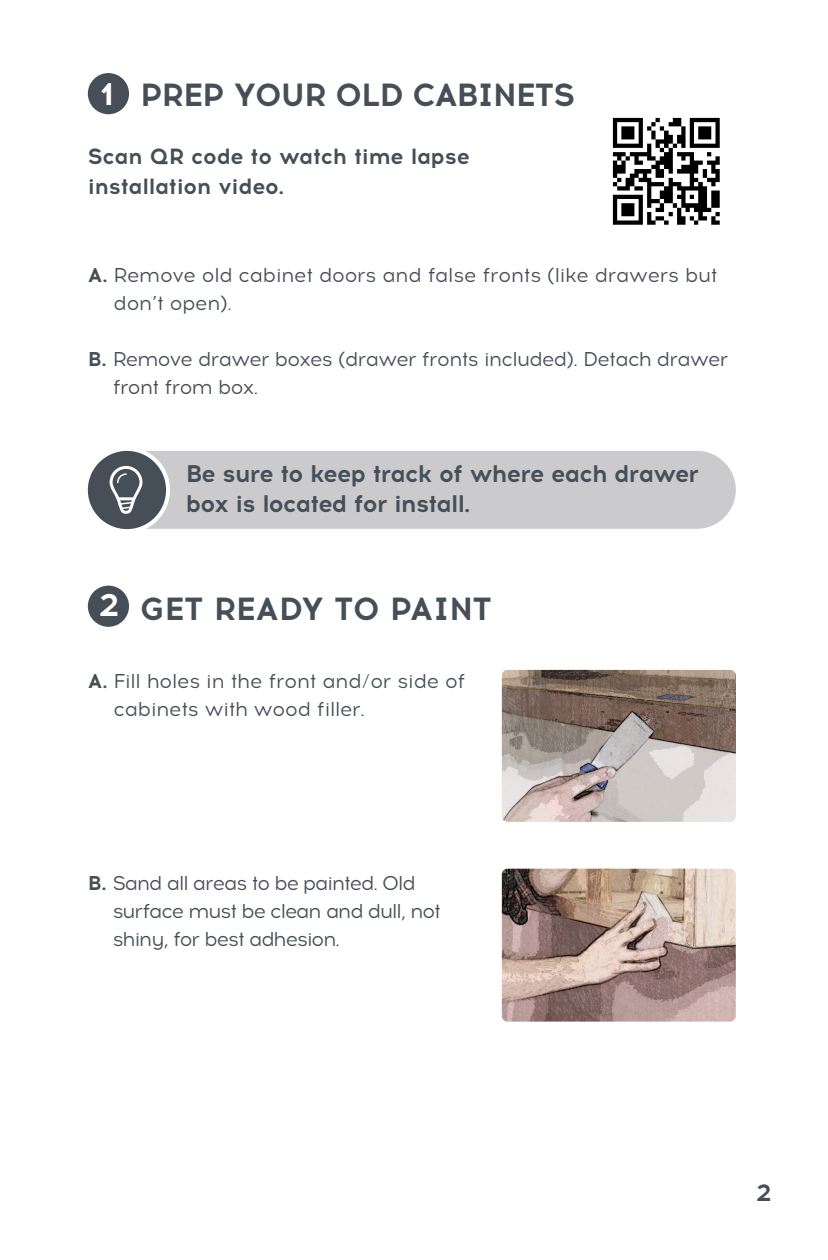
<style>
.page{position:relative;width:828px;height:1260px;background:#fff}
.page>*{position:absolute;margin:0;border:0;box-sizing:border-box;transform-origin:0 0}
.t1{font:700 32px "Acrom";letter-spacing:-.03em;color:#464f57}
.t2{font:700 32px "Acrom";letter-spacing:-.01em;color:#464f57}
.t3{font:700 32px "Acrom";color:#fff}
.t4{font:700 24px/30px "Acrom";letter-spacing:-.03em;color:#464f57}
.t5{font:700 22px/30px "Acrom";letter-spacing:-.01em;color:#464f57}
.t6{font:20px/28px "Acrom";letter-spacing:-.01em;color:#464f57}
.t7{font:20px/28px "Acrom";letter-spacing:-.05em;color:#464f57}
.t8{font:20px/28px "Acrom";letter-spacing:-.03em;color:#464f57}
.s1{font-weight:700}
</style>
<div class="page">
<img style="left:612px;top:117px;width:108px;height:108px">
<div style="left:88px;top:73px;width:41px;height:41px;background:#464f57;border-radius:50%"></div>
<div style="left:88px;top:586px;width:41px;height:41px;background:#464f57;border-radius:50%"></div>
<img style="left:502px;top:670px;width:234px;height:152px">
<img style="left:502px;top:869px;width:234px;height:153px">
<div style="left:88px;top:451px;width:648px;height:78px;background:#cbcacd;border-radius:39px"></div>
<div style="left:86px;top:449px;width:82px;height:82px;background:#464f57;border-radius:50%"></div>
<div style="left:84px;top:447px;width:86px;height:86px;border:4px solid #fff;border-radius:50%"></div>
<svg style="left:110px;top:466px;width:32px;height:48px"></svg>
<p class="t3" style="left:100px;top:71px;width:16px">1</p>
<p class="t1" style="left:140px;top:72px;width:436px">PREP YOUR OLD CABINETS</p>
<p class="t5" style="left:88px;top:141px;width:383px">Scan QR code to watch time lapse installation video.</p>
<p class="t6" style="left:114px;top:262px;width:605px;text-indent:-26px"><span class="s1">A.</span> Remove old cabinet doors and false fronts (like drawers but don’t open).</p>
<p class="t8" style="left:113px;top:346px;width:617px;text-indent:-25px"><span class="s1">B.</span> Remove drawer boxes (drawer fronts included). Detach drawer front from box.</p>
<p class="t4" style="left:186px;top:459px;width:515px">Be sure to keep track of where each drawer box is located for install.</p>
<p class="t3" style="left:99px;top:582px;width:22px">2</p>
<p class="t2" style="left:140px;top:586px;width:353px">GET READY TO PAINT</p>
<p class="t6" style="left:114px;top:668px;width:353px;text-indent:-26px"><span class="s1">A.</span> Fill holes in the front and/or side of cabinets with wood filler.</p>
<p class="t7" style="left:113px;top:870px;width:330px;text-indent:-25px"><span class="s1">B.</span> Sand all areas to be painted. Old surface must be clean and dull, not shiny, for best adhesion.</p>
<p class="t4" style="left:756px;top:1178px;width:17px">2</p>
</div>
